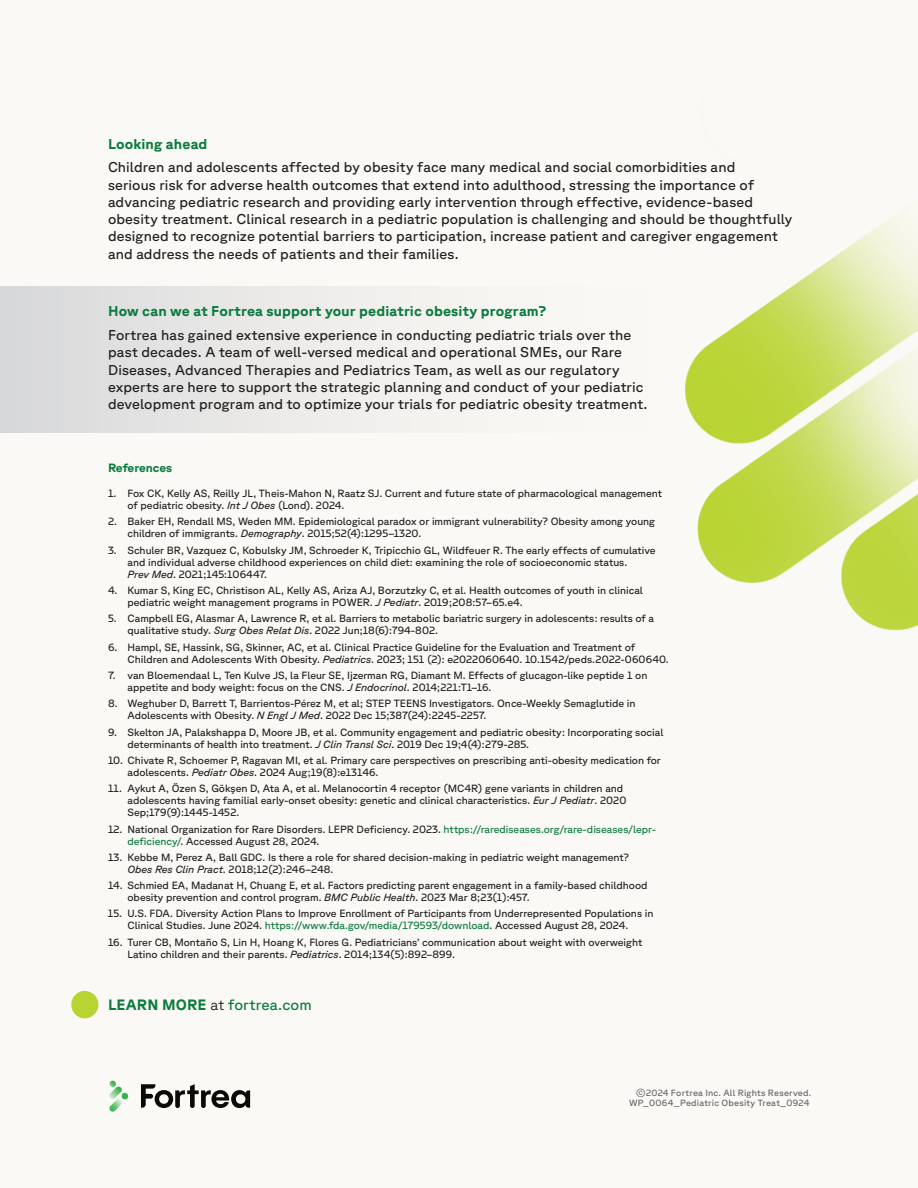
<style>
.page{position:relative;width:918px;height:1188px;background:#fbf9f5}
.page>*{position:absolute;margin:0;border:0;box-sizing:border-box;transform-origin:0 0}
.Body_Copy{font:15px "GT Planar";letter-spacing:.005em;color:#0b7c3e}
.Body_Copy-2{font:14.25px/17.2px "GT Planar";letter-spacing:.01em;color:#231f20}
.Body_Copy-3{font:700 14.25px "GT Planar";letter-spacing:.01em;color:#0b7c3e}
.Body_Header_-_Forest{font:700 14.25px "GT Planar";letter-spacing:.01em;color:#0b7c3e}
.Reference_Header{font:700 12px "GT Planar";color:#0b7c3e}
.t1{font:10.5px/12px "GT Planar";color:#231f20}
.t2{font:9px/10.8px "GT Planar";letter-spacing:.025em;color:#636366;text-align:right}
.s1{font-family:"GT Planar Italic 15"}
.s2{color:#0b7c3e}
.s3{font-weight:700}
.s4{font-weight:300;color:#231f20}
</style>
<div class="page">
<svg style="left:141px;top:1084px;width:109px;height:24px"></svg>
<svg style="left:109px;top:1081px;width:20px;height:31px"></svg>
<img style="left:685px;top:217px;width:233px;height:414px">
<svg style="left:71px;top:990px;width:28px;height:29px"></svg>
<div style="left:0;top:286px;width:660px;height:147px;background:linear-gradient(to right,#dadadb,#fffdf8)"></div>
<p class="Body_Header_-_Forest" style="left:108px;top:135px;width:101px">Looking ahead</p>
<p class="Body_Copy-2" style="left:108px;top:159px;width:686px">Children and adolescents affected by obesity face many medical and social comorbidities and<br>serious risk for adverse health outcomes that extend into adulthood, stressing the importance of advancing pediatric research and providing early intervention through effective, evidence-based obesity treatment. Clinical research in a pediatric population is challenging and should be thoughtfully designed to recognize potential barriers to participation, increase patient and caregiver engagement and address the needs of patients and their families.</p>
<p class="Body_Copy-3" style="left:108px;top:303px;width:440px">How can we at Fortrea support your pediatric obesity program?</p>
<p class="Body_Copy-2" style="left:108px;top:326px;width:541px">Fortrea has gained extensive experience in conducting pediatric trials over the past decades. A team of well-versed medical and operational SMEs, our Rare Diseases, Advanced Therapies and Pediatrics Team, as well as our regulatory experts are here to support the strategic planning and conduct of your pediatric development program and to optimize your trials for pediatric obesity treatment.</p>
<p class="Reference_Header" style="left:108px;top:460px;width:66px">References</p>
<p class="t1" style="left:128px;top:487px;width:536px;text-indent:-20px">1. Fox CK, Kelly AS, Reilly JL, Theis-Mahon N, Raatz SJ. Current and future state of pharmacological management of pediatric obesity. <span class="s1">Int J Obes</span> (Lond). 2024.</p>
<p class="t1" style="left:128px;top:515px;width:529px;text-indent:-20px">2. Baker EH, Rendall MS, Weden MM. Epidemiological paradox or immigrant vulnerability? Obesity among young children of immigrants. <span class="s1">Demography</span>. 2015;52(4):1295–1320.</p>
<p class="t1" style="left:128px;top:544px;width:530px;text-indent:-20px">3. Schuler BR, Vazquez C, Kobulsky JM, Schroeder K, Tripicchio GL, Wildfeuer R. The early effects of cumulative and individual adverse childhood experiences on child diet: examining the role of socioeconomic status.<br><span class="s1">Prev Med</span>. 2021;145:106447.</p>
<p class="t1" style="left:128px;top:584px;width:517px;text-indent:-20px">4. Kumar S, King EC, Christison AL, Kelly AS, Ariza AJ, Borzutzky C, et al. Health outcomes of youth in clinical pediatric weight management programs in POWER. <span class="s1">J Pediatr</span>. 2019;208:57–65.e4.</p>
<p class="t1" style="left:128px;top:612px;width:528px;text-indent:-20px">5. Campbell EG, Alasmar A, Lawrence R, et al. Barriers to metabolic bariatric surgery in adolescents: results of a qualitative study. <span class="s1">Surg Obes Relat Dis</span>. 2022 Jun;18(6):794-802.</p>
<p class="t1" style="left:128px;top:641px;width:543px;text-indent:-20px">6. Hampl, SE, Hassink, SG, Skinner, AC, et al. Clinical Practice Guideline for the Evaluation and Treatment of<br>Children and Adolescents With Obesity. <span class="s1">Pediatrics</span>. 2023; 151 (2): e2022060640. 10.1542/peds.2022-060640.</p>
<p class="t1" style="left:128px;top:669px;width:521px;text-indent:-20px">7. van Bloemendaal L, Ten Kulve JS, la Fleur SE, Ijzerman RG, Diamant M. Effects of glucagon-like peptide 1 on appetite and body weight: focus on the CNS. <span class="s1">J Endocrinol</span>. 2014;221:T1–16.</p>
<p class="t1" style="left:128px;top:697px;width:510px;text-indent:-20px">8. Weghuber D, Barrett T, Barrientos-Pérez M, et al; STEP TEENS Investigators. Once-Weekly Semaglutide in<br>Adolescents with Obesity. <span class="s1">N Engl J Med</span>. 2022 Dec 15;387(24):2245-2257.</p>
<p class="t1" style="left:128px;top:726px;width:537px;text-indent:-20px">9. Skelton JA, Palakshappa D, Moore JB, et al. Community engagement and pediatric obesity: Incorporating social determinants of health into treatment. <span class="s1">J Clin Transl Sci</span>. 2019 Dec 19;4(4):279-285.</p>
<p class="t1" style="left:128px;top:754px;width:535px;text-indent:-20px">10. Chivate R, Schoemer P, Ragavan MI, et al. Primary care perspectives on prescribing anti-obesity medication for adolescents. <span class="s1">Pediatr Obes</span>. 2024 Aug;19(8):e13146.</p>
<p class="t1" style="left:128px;top:782px;width:500px;text-indent:-20px">11. Aykut A, Özen S, Gökşen D, Ata A, et al. Melanocortin 4 receptor (MC4R) gene variants in children and adolescents having familial early-onset obesity: genetic and clinical characteristics. <span class="s1">Eur J Pediatr</span>. 2020<br>Sep;179(9):1445-1452.</p>
<p class="t1" style="left:128px;top:823px;width:530px;text-indent:-20px">12. National Organization for Rare Disorders. LEPR Deficiency. 2023. <span class="s2">https://rarediseases.org/rare-diseases/lepr&shy;deficiency/</span>. Accessed August 28, 2024.</p>
<p class="t1" style="left:128px;top:851px;width:503px;text-indent:-20px">13. Kebbe M, Perez A, Ball GDC. Is there a role for shared decision-making in pediatric weight management?<br><span class="s1">Obes Res Clin Pract</span>. 2018;12(2):246–248.</p>
<p class="t1" style="left:128px;top:879px;width:522px;text-indent:-20px">14. Schmied EA, Madanat H, Chuang E, et al. Factors predicting parent engagement in a family-based childhood obesity prevention and control program. <span class="s1">BMC Public Health</span>. 2023 Mar 8;23(1):457.</p>
<p class="t1" style="left:108px;top:908px;width:547px;text-align:center">15. U.S. FDA. Diversity Action Plans to Improve Enrollment of Participants from Underrepresented Populations in<br>Clinical Studies. June 2024. <span class="s2">https://www.fda.gov/media/179593/download</span>. Accessed August 28, 2024.</p>
<p class="t1" style="left:128px;top:936px;width:516px;text-indent:-20px">16. Turer CB, Montaño S, Lin H, Hoang K, Flores G. Pediatricians’ communication about weight with overweight<br>Latino children and their parents. <span class="s1">Pediatrics</span>. 2014;134(5):892–899.</p>
<p class="Body_Copy" style="left:108px;top:996px;width:205px"><span class="s3">LEARN MORE</span> <span class="s4">at</span> fortrea.com</p>
<p class="t2" style="left:629px;top:1087px;width:184px">©2024 Fortrea Inc. All Rights Reserved.<br>WP_0064_Pediatric Obesity Treat_0924</p>
</div>
